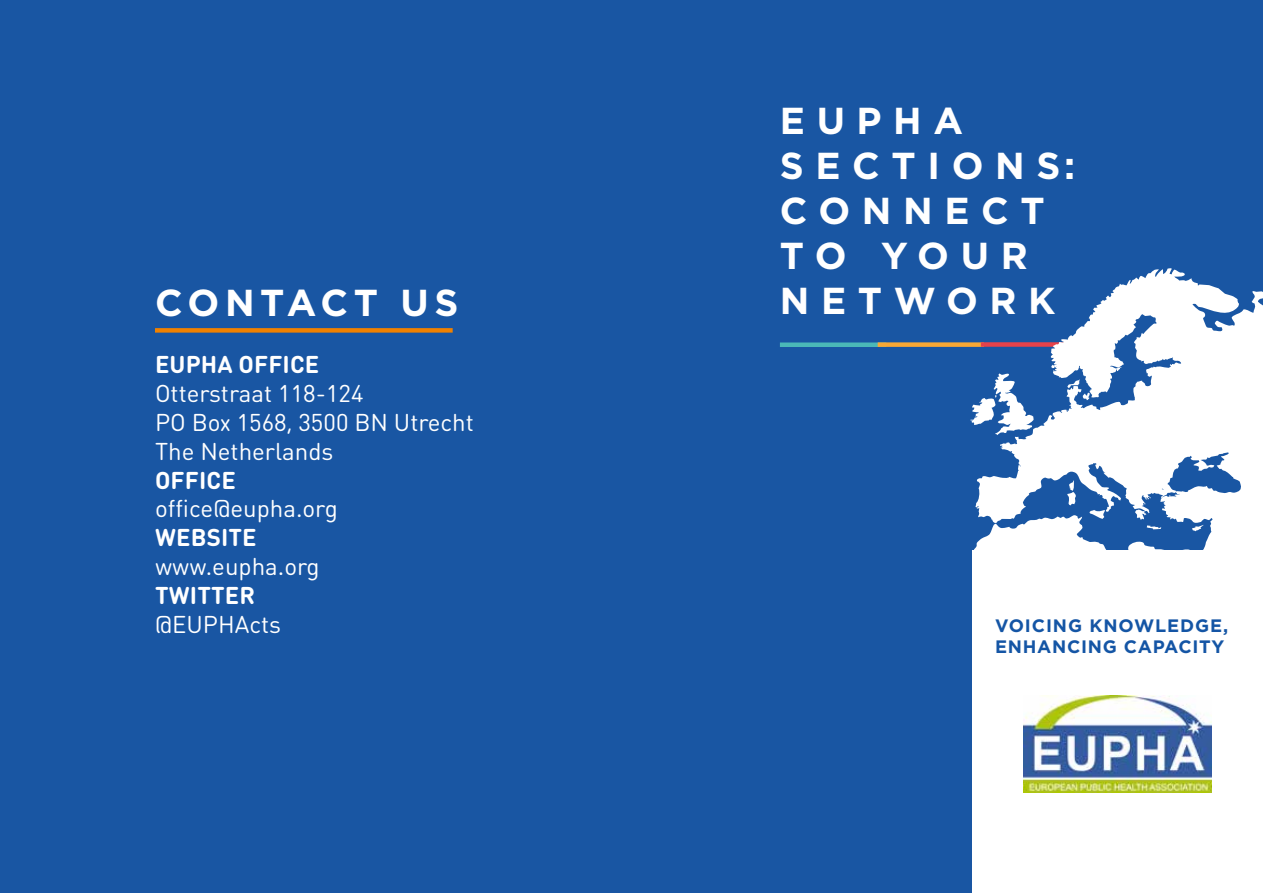
<style>
.page{position:relative;width:1263px;height:893px;background:#1956a3}
.page>*{position:absolute;margin:0;border:0;box-sizing:border-box;transform-origin:0 0}
.t1{font:700 37.5px/45px "Gotham";letter-spacing:.31em;color:#fff}
.t2{font:700 37.5px "Gotham";letter-spacing:.15em;color:#fff}
.t3{font:24px/28.8px "DIN Round Pro";color:#fff}
.t4{font:700 24px "DIN Round Pro";letter-spacing:.005em;color:#fff}
.t5{font:700 18px/21.6px "Gotham";letter-spacing:.04em;color:#1455a5}
</style>
<div class="page">
<div style="left:973px;top:551px;width:290px;height:342px;background:#fff"></div>
<img style="left:1023px;top:696px;width:189px;height:97px">
<div style="left:155px;top:328px;width:298px;height:5px;background:#f08100"></div>
<div style="left:780px;top:342px;width:106px;height:5px;background:#4ab8b8"></div>
<div style="left:878px;top:342px;width:106px;height:5px;background:#f8a835"></div>
<svg style="left:965px;top:268px;width:298px;height:285px;fill:#fff"></svg>
<h1 class="t1" style="left:780px;top:97px;width:297px">EUPHA<br>SECTIONS:<br>CONNECT<br>TO YOUR</h1>
<h1 class="t2" style="left:155px;top:281px;width:305px">CONTACT US</h1>
<h1 class="t1" style="left:780px;top:277px;width:277px">NETWORK</h1>
<p class="t4" style="left:155px;top:348px;width:166px">EUPHA OFFICE</p>
<p class="t3" style="left:155px;top:378px;width:320px">Otterstraat 118-124<br>PO Box 1568, 3500 BN Utrecht<br>The Netherlands</p>
<p class="t4" style="left:155px;top:463px;width:82px">OFFICE</p>
<p class="t3" style="left:155px;top:493px;width:184px">office@eupha.org</p>
<p class="t4" style="left:155px;top:521px;width:103px">WEBSITE</p>
<p class="t3" style="left:155px;top:551px;width:166px">www.eupha.org</p>
<p class="t4" style="left:155px;top:578px;width:102px">TWITTER</p>
<p class="t3" style="left:155px;top:609px;width:128px">@EUPHActs</p>
<p class="t5" style="left:995px;top:614px;width:235px">VOICING KNOWLEDGE,<br>ENHANCING CAPACITY</p>
</div>
